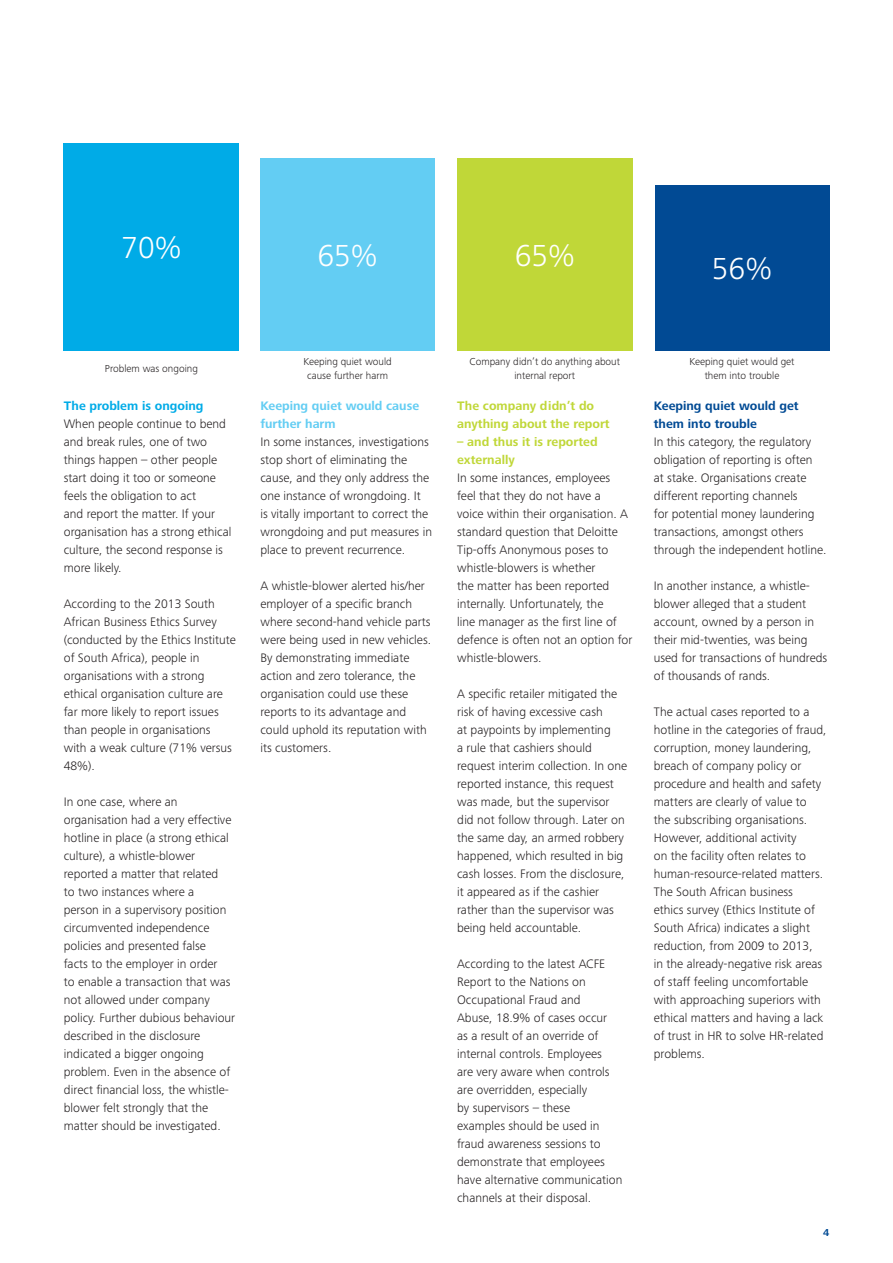
<style>
.page{position:relative;width:893px;height:1263px;background:#fff}
.page>*{position:absolute;margin:0;border:0;box-sizing:border-box;transform-origin:0 0}
.t1{font:300 31.5px "Frutiger Next Pro";color:#fff}
.Body_copy{font:300 12.75px/18px "Frutiger Next Pro";color:#231f20}
.B_-_Subhead{font:700 12.75px/18px "Frutiger Next Pro";color:#c0d738}
.B_-_Subhead-2{font:700 12.75px/18px "Frutiger Next Pro";color:#014a94}
.B_-_Subhead-3{font:700 12.75px/18px "Frutiger Next Pro";color:#63cdf3}
.B_-_Subhead-4{font:700 12.75px "Frutiger Next Pro";color:#00abe7}
.t2{font:300 10.5px/13.5px "Frutiger Next Pro";color:#231f20;text-align:center}
.t3{font:700 10.5px "Frutiger Next Pro";color:#014a94}
</style>
<div class="page">
<div style="left:64px;top:143px;width:175px;height:208px;background:#00abe7"></div>
<div style="left:260px;top:158px;width:175px;height:193px;background:#63cdf3"></div>
<div style="left:457px;top:158px;width:175px;height:193px;background:#c0d738"></div>
<div style="left:655px;top:185px;width:174px;height:166px;background:#014a94"></div>
<p class="t1" style="left:121px;top:230px;width:62px">70%</p>
<p class="t1" style="left:318px;top:237px;width:62px">65%</p>
<p class="t1" style="left:515px;top:237px;width:62px">65%</p>
<p class="t1" style="left:712px;top:251px;width:62px">56%</p>
<p class="t2" style="left:105px;top:362px;width:94px">Problem was ongoing</p>
<p class="B_-_Subhead-4" style="left:64px;top:398px;width:141px">The problem is ongoing</p>
<p class="Body_copy" style="left:64px;top:414px;width:169px">When people continue to bend and break rules, one of two things happen – other people start doing it too or someone feels the obligation to act<br>and report the matter. If your organisation has a strong ethical culture, the second response is more likely.</p>
<p class="Body_copy" style="left:64px;top:594px;width:174px">According to the 2013 South<br>African Business Ethics Survey (conducted by the Ethics Institute of South Africa), people in organisations with a strong ethical organisation culture are far more likely to report issues than people in organisations with a weak culture (71% versus<br>48%).</p>
<p class="Body_copy" style="left:64px;top:792px;width:173px">In one case, where an organisation had a very effective hotline in place (a strong ethical culture), a whistle-blower reported a matter that related<br>to two instances where a<br>person in a supervisory position circumvented independence policies and presented false<br>facts to the employer in order<br>to enable a transaction that was not allowed under company policy. Further dubious behaviour described in the disclosure indicated a bigger ongoing problem. Even in the absence of direct financial loss, the whistle&shy;blower felt strongly that the matter should be investigated.</p>
<p class="t2" style="left:303px;top:355px;width:90px">Keeping quiet would</p>
<p class="t2" style="left:307px;top:368px;width:82px">cause further harm</p>
<p class="B_-_Subhead-3" style="left:260px;top:396px;width:160px">Keeping quiet would cause further harm</p>
<p class="Body_copy" style="left:260px;top:432px;width:173px">In some instances, investigations stop short of eliminating the cause, and they only address the one instance of wrongdoing. It<br>is vitally important to correct the wrongdoing and put measures in place to prevent recurrence.</p>
<p class="Body_copy" style="left:260px;top:576px;width:172px">A whistle-blower alerted his/her employer of a specific branch where second-hand vehicle parts were being used in new vehicles.<br>By demonstrating immediate action and zero tolerance, the organisation could use these reports to its advantage and could uphold its reputation with its customers.</p>
<p class="t2" style="left:470px;top:355px;width:152px">Company didn’t do anything about internal report</p>
<p class="t2" style="left:689px;top:355px;width:107px">Keeping quiet would get</p>
<p class="t2" style="left:705px;top:368px;width:76px">them into trouble</p>
<p class="B_-_Subhead" style="left:457px;top:396px;width:154px">The company didn’t do anything about the report</p>
<p class="B_-_Subhead" style="left:457px;top:432px;width:142px">– and thus it is reported externally</p>
<p class="Body_copy" style="left:457px;top:468px;width:177px">In some instances, employees<br>feel that they do not have a<br>voice within their organisation. A standard question that Deloitte<br>Tip-offs Anonymous poses to whistle-blowers is whether<br>the matter has been reported internally. Unfortunately, the<br>line manager as the first line of defence is often not an option for whistle-blowers.</p>
<p class="Body_copy" style="left:457px;top:684px;width:172px">A specific retailer mitigated the risk of having excessive cash<br>at paypoints by implementing<br>a rule that cashiers should request interim collection. In one reported instance, this request was made, but the supervisor did not follow through. Later on the same day, an armed robbery happened, which resulted in big cash losses. From the disclosure, it appeared as if the cashier rather than the supervisor was being held accountable.</p>
<p class="Body_copy" style="left:457px;top:954px;width:167px">According to the latest ACFE<br>Report to the Nations on<br>Occupational Fraud and<br>Abuse, 18.9% of cases occur<br>as a result of an override of internal controls. Employees<br>are very aware when controls are overridden, especially<br>by supervisors – these<br>examples should be used in fraud awareness sessions to demonstrate that employees have alternative communication channels at their disposal.</p>
<p class="B_-_Subhead-2" style="left:654px;top:396px;width:147px">Keeping quiet would get them into trouble</p>
<p class="Body_copy" style="left:654px;top:432px;width:174px">In this category, the regulatory obligation of reporting is often<br>at stake. Organisations create different reporting channels<br>for potential money laundering transactions, amongst others through the independent hotline.</p>
<p class="Body_copy" style="left:654px;top:576px;width:175px">In another instance, a whistle&shy;blower alleged that a student account, owned by a person in their mid-twenties, was being used for transactions of hundreds of thousands of rands.</p>
<p class="Body_copy" style="left:654px;top:702px;width:174px">The actual cases reported to a hotline in the categories of fraud, corruption, money laundering, breach of company policy or procedure and health and safety matters are clearly of value to the subscribing organisations.<br>However, additional activity<br>on the facility often relates to human-resource-related matters.<br>The South African business<br>ethics survey (Ethics Institute of<br>South Africa) indicates a slight reduction, from 2009 to 2013,<br>in the already-negative risk areas of staff feeling uncomfortable with approaching superiors with ethical matters and having a lack of trust in HR to solve HR-related problems.</p>
<p class="t3" style="left:823px;top:1226px;width:8px">4</p>
</div>
